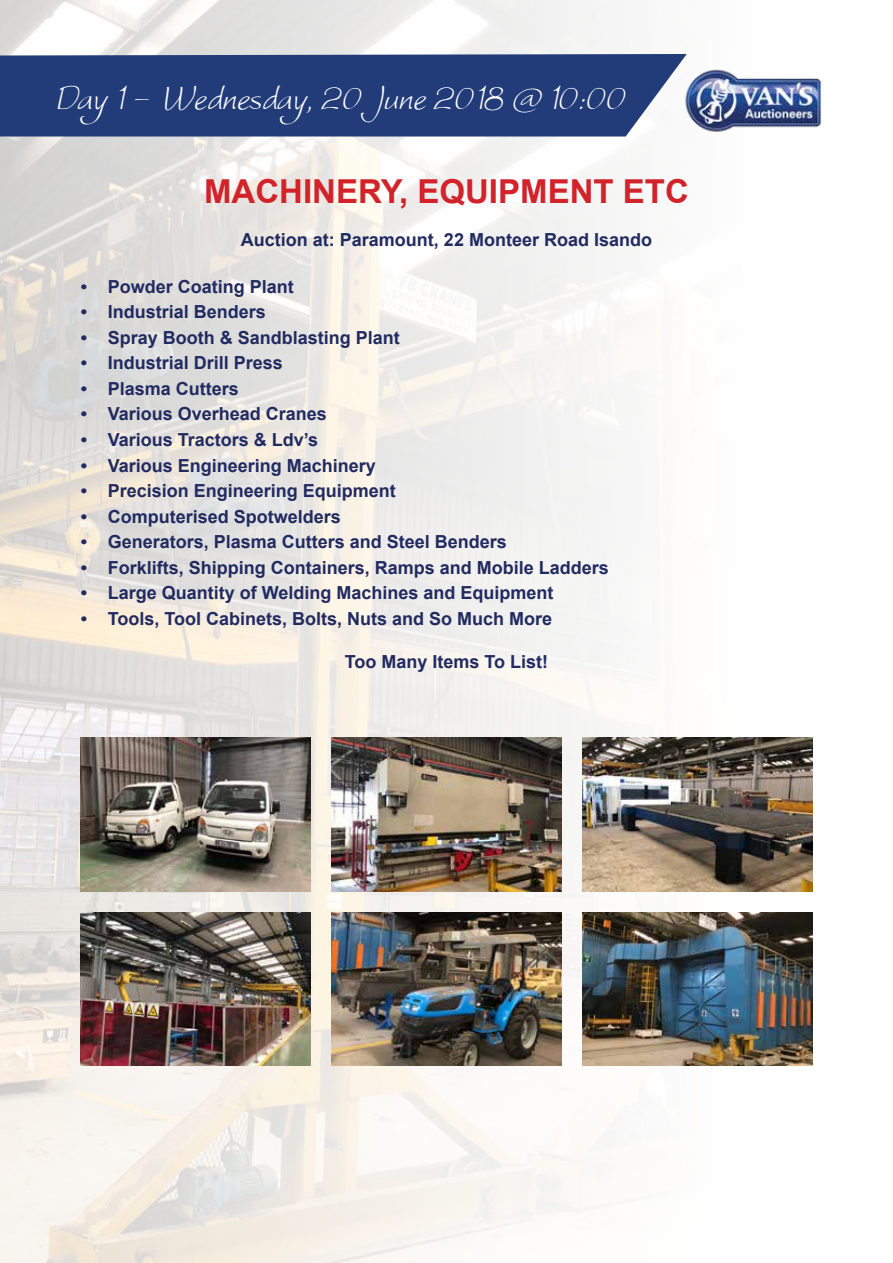
<style>
.page{position:relative;width:893px;height:1263px;background:#fff}
.page>*{position:absolute;margin:0;border:0;box-sizing:border-box;transform-origin:0 0}
.t1{font:italic 45px "Worstveld Sling Extra 2";color:#fff}
.t2{font:700 33px "Arial";color:#d2232a}
.t3{font:700 18px "Arial";color:#212b60}
</style>
<div class="page">
<img style="left:0;top:0;width:813px;height:1263px">
<img style="left:687px;top:64px;width:134px;height:73px">
<svg style="left:0;top:54px;width:687px;height:83px;fill:#223c79"></svg>
<img style="left:81px;top:738px;width:229px;height:153px">
<img style="left:583px;top:738px;width:229px;height:153px">
<img style="left:332px;top:738px;width:229px;height:153px">
<img style="left:81px;top:912px;width:229px;height:153px">
<img style="left:583px;top:912px;width:229px;height:153px">
<img style="left:332px;top:912px;width:229px;height:153px">
<h1 class="t1" style="left:54px;top:76px;width:573px">Day 1 - Wednesday, 20 June 2018 @ 10:00</h1>
<h2 class="t2" style="left:204px;top:169px;width:486px">MACHINERY, EQUIPMENT ETC</h2>
<p class="t3" style="left:241px;top:227px;width:413px">Auction at: Paramount, 22 Monteer Road Isando</p>
<p class="t3" style="left:81px;top:275px;width:215px">• Powder Coating Plant</p>
<p class="t3" style="left:81px;top:300px;width:187px">• Industrial Benders</p>
<p class="t3" style="left:81px;top:326px;width:321px">• Spray Booth &amp; Sandblasting Plant</p>
<p class="t3" style="left:81px;top:351px;width:204px">• Industrial Drill Press</p>
<p class="t3" style="left:81px;top:377px;width:160px">• Plasma Cutters</p>
<p class="t3" style="left:81px;top:402px;width:248px">• Various Overhead Cranes</p>
<p class="t3" style="left:81px;top:428px;width:239px">• Various Tractors &amp; Ldv’s</p>
<p class="t3" style="left:81px;top:453px;width:297px">• Various Engineering Machinery</p>
<p class="t3" style="left:81px;top:479px;width:317px">• Precision Engineering Equipment</p>
<p class="t3" style="left:81px;top:504px;width:262px">• Computerised Spotwelders</p>
<p class="t3" style="left:81px;top:530px;width:428px">• Generators, Plasma Cutters and Steel Benders</p>
<p class="t3" style="left:81px;top:555px;width:530px">• Forklifts, Shipping Containers, Ramps and Mobile Ladders</p>
<p class="t3" style="left:81px;top:581px;width:474px">• Large Quantity of Welding Machines and Equipment</p>
<p class="t3" style="left:81px;top:606px;width:473px">• Tools, Tool Cabinets, Bolts, Nuts and So Much More</p>
<p class="t3" style="left:345px;top:649px;width:205px">Too Many Items To List!</p>
</div>
